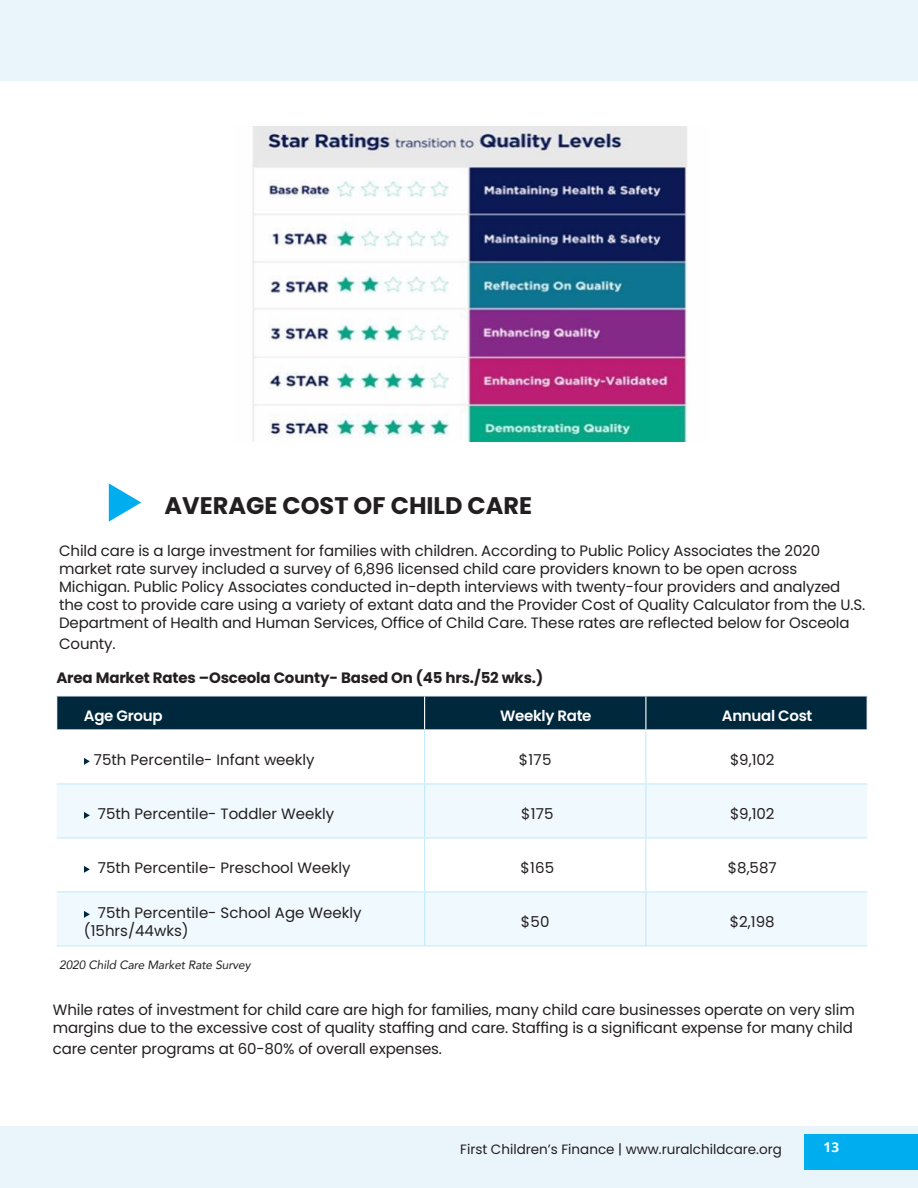
<style>
.page{position:relative;width:918px;height:1188px;background:#fff}
.page>*{position:absolute;margin:0;border:0;box-sizing:border-box;transform-origin:0 0}
.t1{font:700 24px "Poppins";color:#231f20}
.Left_Column_8_pt{font:15px/18px "Poppins";letter-spacing:-.01em;color:#231f20}
.t2{font:700 15px "Poppins";letter-spacing:-.01em;color:#231f20}
.Table_Header__9_pt{font:600 15px "Poppins";letter-spacing:-.02em;color:#fff}
.Right_Column_8_pt{font:15px "Poppins";color:#231f20}
.Table_Body_8_pt{font:15px "Poppins";letter-spacing:.02em;color:#231f20}
.t3{font:13.5px "Poppins";color:#231f20}
.t4{font:700 13.5px "Open Sans";color:#fff}
.t5{font:italic 12px "Avenir";letter-spacing:-.01em;color:#231f20}
</style>
<div class="page">
<div style="left:0;top:0;width:918px;height:81px;background:#eaf4fb"></div>
<div style="left:0;top:1126px;width:918px;height:62px;background:#eaf4fb"></div>
<div style="left:804px;top:1134px;width:114px;height:35px;background:#00aeef"></div>
<svg style="left:109px;top:483px;width:32px;height:39px"></svg>
<div style="left:57px;top:696px;width:810px;height:33px;background:#00283d"></div>
<svg style="left:57px;top:784px;width:810px;height:161px;fill:#f0f9fd"></svg>
<hr style="left:424px;top:696px;width:1px;height:33px;background:#fff">
<hr style="left:645px;top:696px;width:1px;height:33px;background:#fff">
<hr style="left:424px;top:730px;width:1px;height:53px;background:#c6eafa">
<hr style="left:645px;top:730px;width:1px;height:53px;background:#c6eafa">
<hr style="left:57px;top:783px;width:368px;height:1px;background:#c6eafa">
<hr style="left:425px;top:783px;width:221px;height:1px;background:#c6eafa">
<hr style="left:424px;top:784px;width:1px;height:53px;background:#c6eafa">
<hr style="left:646px;top:783px;width:221px;height:1px;background:#c6eafa">
<hr style="left:645px;top:784px;width:1px;height:53px;background:#c6eafa">
<hr style="left:57px;top:837px;width:368px;height:1px;background:#c6eafa">
<hr style="left:425px;top:837px;width:221px;height:1px;background:#c6eafa">
<hr style="left:424px;top:838px;width:1px;height:53px;background:#c6eafa">
<hr style="left:646px;top:837px;width:221px;height:1px;background:#c6eafa">
<hr style="left:645px;top:838px;width:1px;height:53px;background:#c6eafa">
<hr style="left:57px;top:891px;width:368px;height:1px;background:#c6eafa">
<hr style="left:425px;top:891px;width:221px;height:1px;background:#c6eafa">
<hr style="left:424px;top:892px;width:1px;height:53px;background:#c6eafa">
<hr style="left:646px;top:891px;width:221px;height:1px;background:#c6eafa">
<hr style="left:645px;top:892px;width:1px;height:53px;background:#c6eafa">
<hr style="left:57px;top:945px;width:368px;height:1px;background:#c6eafa">
<hr style="left:425px;top:945px;width:221px;height:1px;background:#c6eafa">
<hr style="left:646px;top:945px;width:221px;height:1px;background:#c6eafa">
<svg style="left:84px;top:758px;width:6px;height:7px"></svg>
<svg style="left:84px;top:812px;width:6px;height:7px"></svg>
<svg style="left:84px;top:866px;width:6px;height:7px"></svg>
<svg style="left:84px;top:911px;width:6px;height:7px"></svg>
<img style="left:252px;top:126px;width:436px;height:315px">
<p class="t1" style="left:165px;top:492px;width:369px">AVERAGE COST OF CHILD CARE</p>
<p class="Left_Column_8_pt" style="left:59px;top:542px;width:808px">Child care is a large investment for families with children. According to Public Policy Associates the 2020 market rate survey included a survey of 6,896 licensed child care providers known to be open across Michigan. Public Policy Associates conducted in-depth interviews with twenty-four providers and analyzed the cost to provide care using a variety of extant data and the Provider Cost of Quality Calculator from the U.S.<br>Department of Health and Human Services, Office of Child Care. These rates are reflected below for Osceola</p>
<p class="Left_Column_8_pt" style="left:59px;top:635px;width:58px">County.</p>
<p class="t2" style="left:56px;top:669px;width:488px">Area Market Rates –Osceola County- Based On (45 hrs./52 wks.)</p>
<p class="Table_Header__9_pt" style="left:84px;top:707px;width:80px">Age Group</p>
<p class="Table_Header__9_pt" style="left:500px;top:707px;width:93px">Weekly Rate</p>
<p class="Table_Header__9_pt" style="left:722px;top:707px;width:92px">Annual Cost</p>
<p class="Left_Column_8_pt" style="left:94px;top:751px;width:222px">75th Percentile- Infant weekly</p>
<p class="Table_Body_8_pt" style="left:519px;top:751px;width:34px">$175</p>
<p class="Right_Column_8_pt" style="left:730px;top:751px;width:46px">$9,102</p>
<p class="Left_Column_8_pt" style="left:98px;top:805px;width:238px">75th Percentile- Toddler Weekly</p>
<p class="Table_Body_8_pt" style="left:521px;top:805px;width:34px">$175</p>
<p class="Right_Column_8_pt" style="left:730px;top:805px;width:46px">$9,102</p>
<p class="Left_Column_8_pt" style="left:98px;top:859px;width:254px">75th Percentile- Preschool Weekly</p>
<p class="Table_Body_8_pt" style="left:520px;top:859px;width:35px">$165</p>
<p class="Right_Column_8_pt" style="left:728px;top:859px;width:50px">$8,587</p>
<p class="Left_Column_8_pt" style="left:98px;top:904px;width:265px">75th Percentile- School Age Weekly</p>
<p class="Left_Column_8_pt" style="left:84px;top:922px;width:106px">(15hrs/44wks)</p>
<p class="Table_Body_8_pt" style="left:521px;top:913px;width:30px">$50</p>
<p class="Right_Column_8_pt" style="left:730px;top:913px;width:46px">$2,198</p>
<p class="t5" style="left:59px;top:958px;width:193px">2020 Child Care Market Rate Survey</p>
<p class="Left_Column_8_pt" style="left:53px;top:1001px;width:803px">While rates of investment for child care are high for families, many child care businesses operate on very slim margins due to the excessive cost of quality staffing and care. Staffing is a significant expense for many child</p>
<p class="Left_Column_8_pt" style="left:53px;top:1040px;width:391px">care center programs at 60-80% of overall expenses.</p>
<p class="t3" style="left:460px;top:1141px;width:323px">First Children’s Finance | www.ruralchildcare.org</p>
<p class="t4" style="left:824px;top:1138px;width:17px">13</p>
</div>
